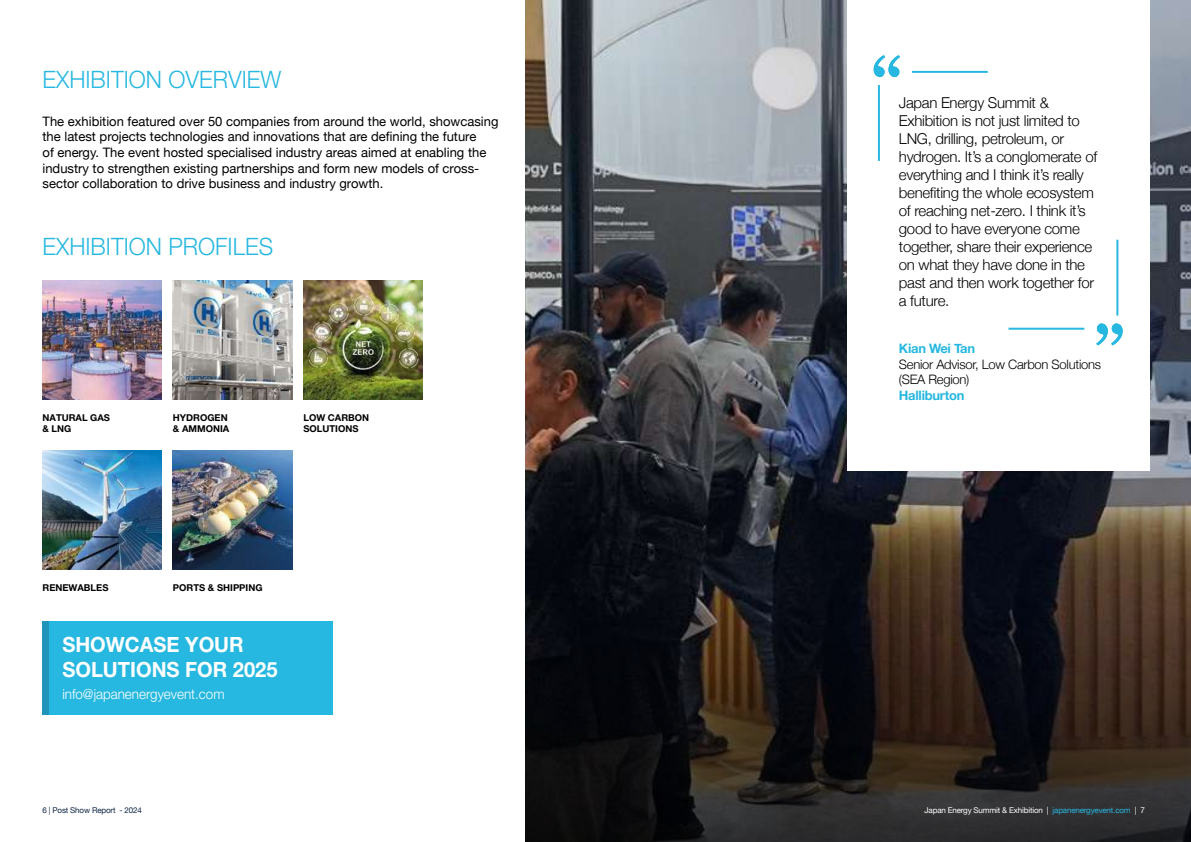
<style>
.page{position:relative;width:1191px;height:842px;background:#fff}
.page>*{position:absolute;margin:0;border:0;box-sizing:border-box;transform-origin:0 0}
.t1{font:300 24px "Helvetica Neue LT Pro";color:#26b8e0;scale:.96 1}
.t2{font:700 21px/25.2px "Helvetica Neue LT Pro";color:#fff;scale:.96 1}
.t3{font:300 15px/18px "Helvetica Neue";letter-spacing:-.02em;color:#000}
.t4{font:300 14px "Helvetica Neue LT Pro";color:#fff;scale:.96 1}
.t5{font:13px/15.6px "Helvetica Neue";color:#000}
.t6{font:300 13px/15.6px "Helvetica Neue";letter-spacing:-.02em;color:#000}
.t7{font:700 13px "Helvetica Neue";letter-spacing:-.02em;color:#26b8e0}
.t8{font:700 9.4px/11.3px "Helvetica Neue LT Pro";color:#000}
.t9{font:8px "Helvetica Neue";letter-spacing:-.02em;color:#fff}
.t10{font:8px "Helvetica Neue";letter-spacing:-.02em;color:#0f2645}
.s1{color:#26b8e0}
</style>
<div class="page">
<img style="left:525px;top:0;width:666px;height:593px">
<svg style="left:525px;top:593px;width:666px;height:249px;background:#211b19"></svg>
<div style="left:43px;top:621px;width:290px;height:93px;background:#26b8e0"></div>
<div style="left:43px;top:621px;width:6px;height:93px;background:#2194ba"></div>
<div style="left:847px;top:0;width:302px;height:471px;background:#fff"></div>
<hr style="left:878px;top:85px;width:2px;height:76px;background:#26b8e0">
<hr style="left:912px;top:71px;width:75px;height:2px;background:#26b8e0">
<svg style="left:873px;top:55px;width:27px;height:22px"></svg>
<hr style="left:1116px;top:240px;width:2px;height:75px;background:#26b8e0">
<hr style="left:1008px;top:328px;width:76px;height:2px;background:#26b8e0">
<svg style="left:1096px;top:323px;width:26px;height:22px"></svg>
<img style="left:43px;top:281px;width:119px;height:119px">
<img style="left:43px;top:451px;width:119px;height:119px">
<img style="left:173px;top:281px;width:119px;height:119px">
<img style="left:173px;top:451px;width:119px;height:119px">
<img style="left:303px;top:281px;width:119px;height:119px">
<h1 class="t1" style="left:43px;top:65px;width:250px">EXHIBITION OVERVIEW</h1>
<p class="t5" style="left:43px;top:114px;width:457px">The exhibition featured over 50 companies from around the world, showcasing the latest projects technologies and innovations that are defining the future<br>of energy. The event hosted specialised industry areas aimed at enabling the industry to strengthen existing partnerships and form new models of cross&shy;sector collaboration to drive business and industry growth.</p>
<h1 class="t1" style="left:43px;top:232px;width:242px">EXHIBITION PROFILES</h1>
<p class="t8" style="left:43px;top:411px;width:69px">NATURAL GAS &amp; LNG</p>
<p class="t8" style="left:173px;top:411px;width:58px">HYDROGEN &amp; AMMONIA</p>
<p class="t8" style="left:303px;top:411px;width:67px">LOW CARBON<br>SOLUTIONS</p>
<p class="t8" style="left:43px;top:581px;width:67px">RENEWABLES</p>
<p class="t8" style="left:173px;top:581px;width:91px">PORTS &amp; SHIPPING</p>
<h2 class="t2" style="left:62px;top:631px;width:226px">SHOWCASE YOUR<br>SOLUTIONS FOR 2025</h2>
<p class="t4" style="left:62px;top:685px;width:170px">info@japanenergyevent.com</p>
<p class="t3" style="left:899px;top:93px;width:200px">Japan Energy Summit &amp;<br>Exhibition is not just limited to<br>LNG, drilling, petroleum, or hydrogen. It’s a conglomerate of everything and I think it’s really benefiting the whole ecosystem of reaching net-zero. I think it’s good to have everyone come together, share their experience on what they have done in the past and then work together for a future.</p>
<p class="t7" style="left:899px;top:338px;width:78px">Kian Wei Tan</p>
<p class="t6" style="left:899px;top:355px;width:204px">Senior Advisor, Low Carbon Solutions (SEA Region)</p>
<p class="t7" style="left:899px;top:385px;width:67px">Halliburton</p>
<p class="t10" style="left:43px;top:804px;width:101px">6 | Post Show Report - 2024</p>
<p class="t9" style="left:924px;top:804px;width:222px">Japan Energy Summit &amp; Exhibition | <span class="s1">japanenergyevent.com</span> | 7</p>
</div>
